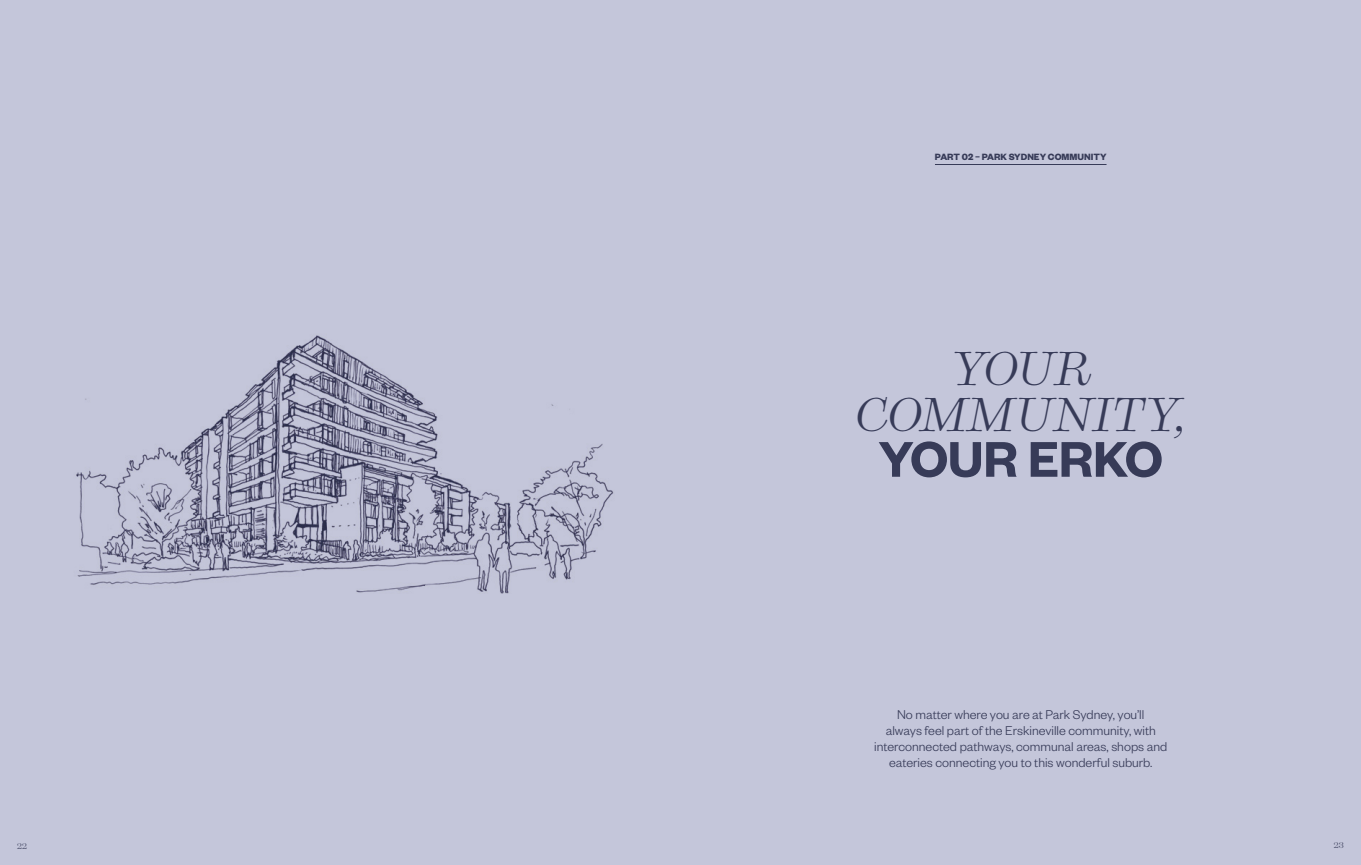
<style>
.page{position:relative;width:1361px;height:865px;background:#c4c6da}
.page>*{position:absolute;margin:0;border:0;box-sizing:border-box;transform-origin:0 0}
.t1{font:600 55px "Founders Grotesk";letter-spacing:-.01em;color:#373b58}
.t2{font:italic 45px/46px "Baryton";letter-spacing:.015em;color:#373b58;text-align:center}
.t3{font:300 14px/16px "Founders Grotesk";color:#373b58;text-align:center}
.t4{font:700 10px "Founders Grotesk";color:#373b58}
.t5{font:8px "Baryton";color:#373b58}
</style>
<div class="page">
<hr style="left:935px;top:164px;width:171px;height:1px;background:#373b58">
<img style="left:76px;top:335px;width:538px;height:259px">
<p class="t4" style="left:935px;top:150px;width:173px">PART 02 – PARK SYDNEY COMMUNITY</p>
<h2 class="t2" style="left:855px;top:342px;width:333px">YOUR<br>COMMUNITY,</h2>
<h1 class="t1" style="left:878px;top:424px;width:286px">YOUR ERKO</h1>
<p class="t3" style="left:874px;top:705px;width:295px">No matter where you are at Park Sydney, you’ll<br>always feel part of the Erskineville community, with interconnected pathways, communal areas, shops and eateries connecting you to this wonderful suburb.</p>
<p class="t5" style="left:17px;top:839px;width:12px">22</p>
<p class="t5" style="left:1333px;top:838px;width:12px">23</p>
</div>
